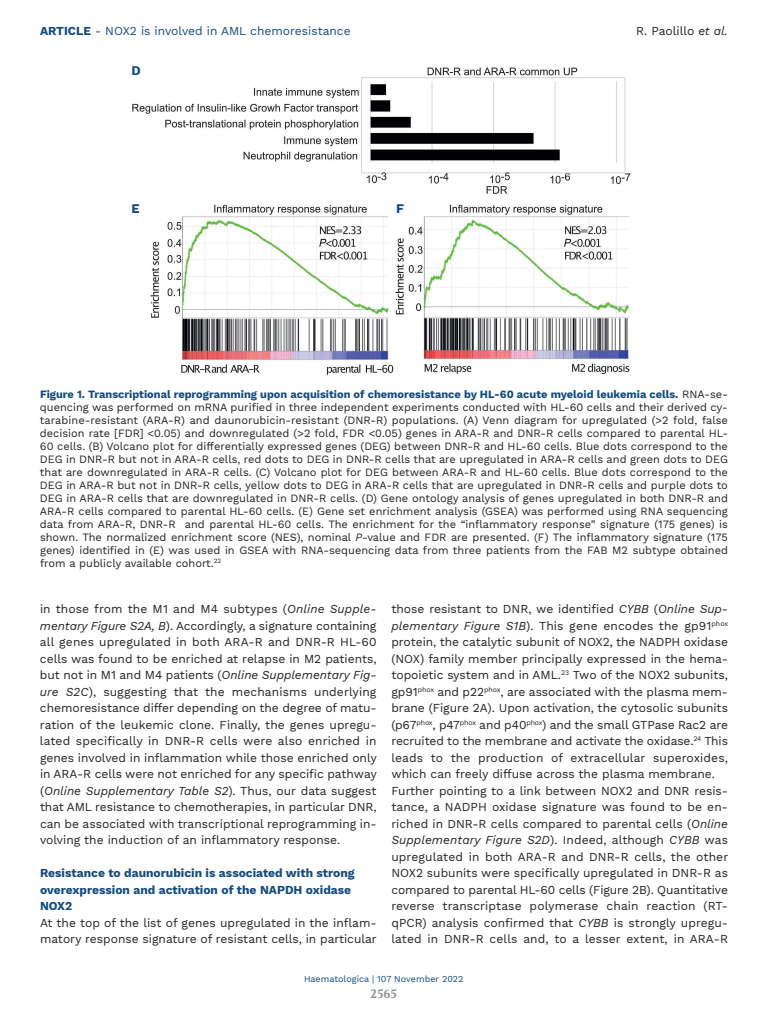
<style>
.page{position:relative;width:768px;height:1024px;background:#fff}
.page>*{position:absolute;margin:0;border:0;box-sizing:border-box;transform-origin:0 0}
.t1{font:700 13px "Work Sans";color:#134a80}
.t2{font:12px/16.5px "Work Sans";color:#231f20}
.t3{font:700 12px/16.5px "Work Sans";color:#134a80}
.t4{font:12px "Work Sans";color:#134a80}
.t5{font:700 12px "Volkhov";color:#939598}
.t6{font:11px/13px "Work Sans";color:#231f20;text-align:justify}
.t7{font:9px "Work Sans";color:#134a80}
.s1{font-weight:700}
.s2{font-style:italic}
.s3{font-weight:700;color:#134a80}
</style>
<div class="page">
<img style="left:132px;top:67px;width:499px;height:308px">
<p class="t4" style="left:40px;top:24px;width:312px"><span class="s1">ARTICLE</span> - NOX2 is involved in AML chemoresistance</p>
<p class="t2" style="left:636px;top:23px;width:93px">R. Paolillo <span class="s2">et al.</span></p>
<p class="t1" style="left:132px;top:63px;width:11px">D</p>
<p class="t1" style="left:132px;top:201px;width:10px">E</p>
<p class="t1" style="left:396px;top:201px;width:9px">F</p>
<p class="t6" style="left:40px;top:387px;width:690px"><span class="s3">Figure 1. Transcriptional reprogramming upon acquisition of chemoresistance by HL-60 acute myeloid leukemia cells.</span> RNA-se&shy;quencing was performed on mRNA purified in three independent experiments conducted with HL-60 cells and their derived cy&shy;tarabine-resistant (ARA-R) and daunorubicin-resistant (DNR-R) populations. (A) Venn diagram for upregulated (&gt;2 fold, false decision rate [FDR] &lt;0.05) and downregulated (&gt;2 fold, FDR &lt;0.05) genes in ARA-R and DNR-R cells compared to parental HL-60 cells. (B) Volcano plot for differentially expressed genes (DEG) between DNR-R and HL-60 cells. Blue dots correspond to the DEG in DNR-R but not in ARA-R cells, red dots to DEG in DNR-R cells that are upregulated in ARA-R cells and green dots to DEG that are downregulated in ARA-R cells. (C) Volcano plot for DEG between ARA-R and HL-60 cells. Blue dots correspond to the DEG in ARA-R but not in DNR-R cells, yellow dots to DEG in ARA-R cells that are upregulated in DNR-R cells and purple dots to DEG in ARA-R cells that are downregulated in DNR-R cells. (D) Gene ontology analysis of genes upregulated in both DNR-R and ARA-R cells compared to parental HL-60 cells. (E) Gene set enrichment analysis (GSEA) was performed using RNA sequencing data from ARA-R, DNR-R and parental HL-60 cells. The enrichment for the “inflammatory response” signature (175 genes) is shown. The normalized enrichment score (NES), nominal <span class="s2">P</span>-value and FDR are presented. (F) The inflammatory signature (175 genes) identified in (E) was used in GSEA with RNA-sequencing data from three patients from the FAB M2 subtype obtained from a publicly available cohort.<sup>22</sup></p>
<p class="t2" style="left:40px;top:601px;width:338px;text-align:justify">in those from the M1 and M4 subtypes (<span class="s2">Online Supple&shy;mentary Figure S2A, B</span>). Accordingly, a signature containing all genes upregulated in both ARA-R and DNR-R HL-60 cells was found to be enriched at relapse in M2 patients, but not in M1 and M4 patients (<span class="s2">Online Supplementary Fig&shy;ure S2C</span>), suggesting that the mechanisms underlying chemoresistance differ depending on the degree of matu&shy;ration of the leukemic clone. Finally, the genes upregu&shy;lated specifically in DNR-R cells were also enriched in genes involved in inflammation while those enriched only in ARA-R cells were not enriched for any specific pathway (<span class="s2">Online Supplementary Table S2</span>). Thus, our data suggest that AML resistance to chemotherapies, in particular DNR, can be associated with transcriptional reprogramming in&shy;volving the induction of an inflammatory response.</p>
<p class="t3" style="left:40px;top:865px;width:316px">Resistance to daunorubicin is associated with strong overexpression and activation of the NAPDH oxidase<br>NOX2</p>
<p class="t2" style="left:40px;top:914px;width:338px">At the top of the list of genes upregulated in the inflam&shy;matory response signature of resistant cells, in particular</p>
<p class="t2" style="left:391px;top:601px;width:338px">those resistant to DNR, we identified <span class="s2">CYBB</span> (<span class="s2">Online Sup&shy;plementary Figure S1B</span>). This gene encodes the gp91<sup>phox </sup>protein, the catalytic subunit of NOX2, the NADPH oxidase (NOX) family member principally expressed in the hema&shy;topoietic system and in AML.<sup>23</sup> Two of the NOX2 subunits, gp91<sup>phox</sup> and p22<sup>phox</sup>, are associated with the plasma mem&shy;brane (Figure 2A). Upon activation, the cytosolic subunits (p67<sup>phox</sup>, p47<sup>phox</sup> and p40<sup>phox</sup>) and the small GTPase Rac2 are recruited to the membrane and activate the oxidase.<sup>24</sup> This leads to the production of extracellular superoxides, which can freely diffuse across the plasma membrane.<br>Further pointing to a link between NOX2 and DNR resis&shy;tance, a NADPH oxidase signature was found to be en&shy;riched in DNR-R cells compared to parental cells (<span class="s2">Online Supplementary Figure S2D</span>). Indeed, although <span class="s2">CYBB</span> was upregulated in both ARA-R and DNR-R cells, the other NOX2 subunits were specifically upregulated in DNR-R as compared to parental HL-60 cells (Figure 2B). Quantitative reverse transcriptase polymerase chain reaction (RT&shy;qPCR) analysis confirmed that <span class="s2">CYBB</span> is strongly upregu&shy;lated in DNR-R cells and, to a lesser extent, in ARA-R</p>
<p class="t7" style="left:304px;top:974px;width:161px">Haematologica | 107 November 2022</p>
<p class="t5" style="left:371px;top:987px;width:28px">2565</p>
</div>
